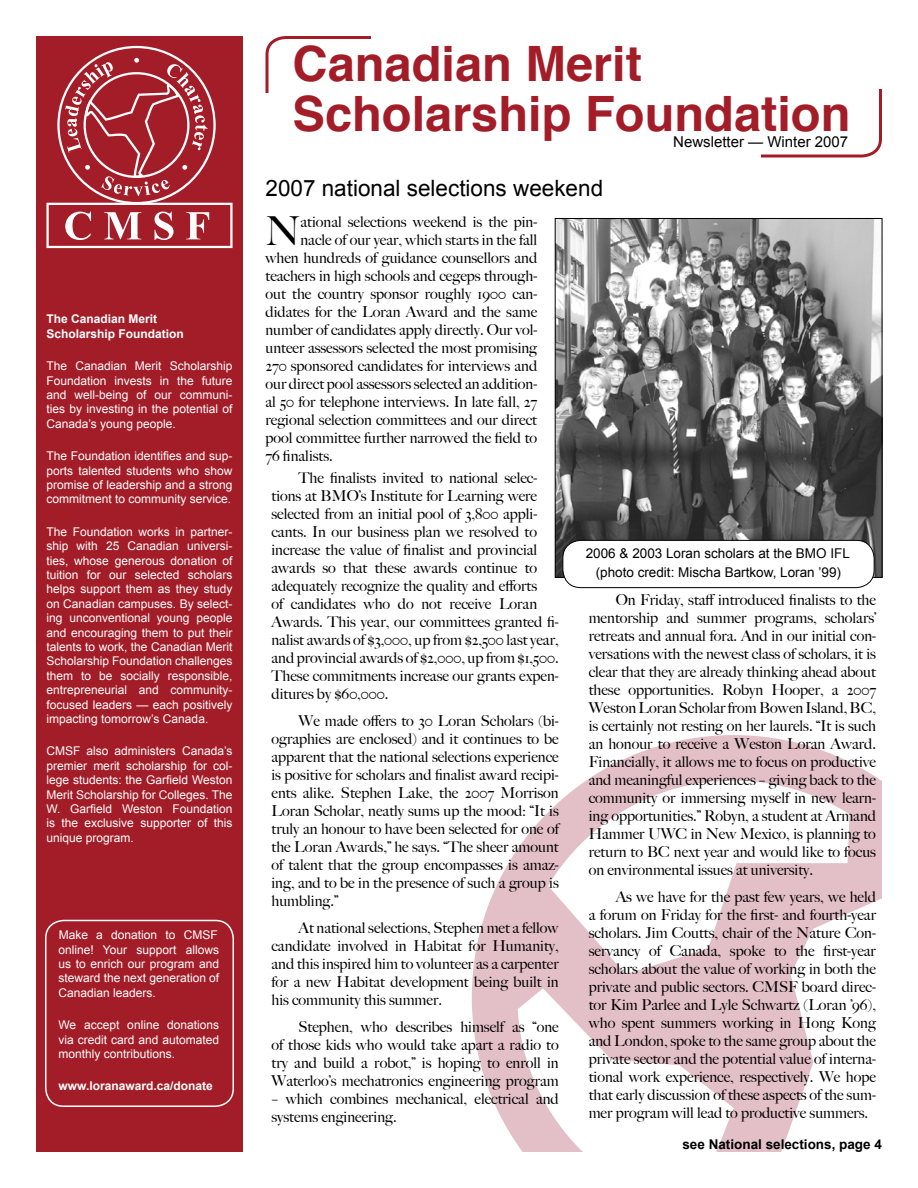
<style>
.page{position:relative;width:918px;height:1188px;background:#fff}
.page>*{position:absolute;margin:0;border:0;box-sizing:border-box;transform-origin:0 0}
.t1{font:700 48.75px/49.5px "Helvetica";color:#a31d28}
.t2{font:500 40.05px "Big Caslon";color:#000}
.t3{font:22.5px "Arial";color:#000}
.t4{font:500 15px/18px "Big Caslon";color:#000;text-align:justify}
.t5{font:15px "Arial";color:#000}
.t6{font:13.5px/19.2px "Arial";color:#000;text-align:center}
.t7{font:700 13.5px "Arial";color:#000}
.t8{font:12px/14.4px "Arial";color:#fff;text-align:justify}
.t9{font:700 12px/14.4px "Arial";color:#fff}
</style>
<div class="page">
<img style="left:472px;top:735px;width:410px;height:417px">
<div style="left:37px;top:37px;width:205px;height:1114px;background:#a31d28"></div>
<div style="left:36px;top:36px;width:207px;height:1116px;border:2px solid #a31d28"></div>
<div style="left:45px;top:920px;width:189px;height:187px;border:2px solid #fff;border-radius:18px"></div>
<img style="left:557px;top:220px;width:323px;height:356px">
<div style="left:563px;top:540px;width:311px;height:48px;background:#fff;border-radius:18px"></div>
<div style="left:562px;top:540px;width:312px;height:48px;border:1px solid #000;border-radius:18px"></div>
<svg style="left:46px;top:46px;width:187px;height:202px"></svg>
<p class="t9" style="left:46px;top:312px;width:139px">The Canadian Merit<br>Scholarship Foundation</p>
<p class="t8" style="left:46px;top:359px;width:187px">The Canadian Merit Scholarship Foundation invests in the future and well-being of our communi&shy;ties by investing in the potential of Canada’s young people.</p>
<p class="t8" style="left:46px;top:449px;width:187px">The Foundation identifies and sup&shy;ports talented students who show promise of leadership and a strong commitment to community service.</p>
<p class="t8" style="left:46px;top:524px;width:187px">The Foundation works in partner&shy;ship with 25 Canadian universi&shy;ties, whose generous donation of tuition for our selected scholars helps support them as they study on Canadian campuses. By select&shy;ing unconventional young people and encouraging them to put their talents to work, the Canadian Merit Scholarship Foundation challenges them to be socially responsible, entrepreneurial and community&shy;focused leaders — each positively impacting tomorrow’s Canada.</p>
<p class="t8" style="left:46px;top:744px;width:187px">CMSF also administers Canada’s premier merit scholarship for col&shy;lege students: the Garfield Weston Merit Scholarship for Colleges. The W. Garfield Weston Foundation is the exclusive supporter of this unique program.</p>
<p class="t8" style="left:58px;top:928px;width:162px;text-align:left">Make a donation to CMSF online! Your support allows us to enrich our program and steward the next generation of<br>Canadian leaders.</p>
<p class="t8" style="left:58px;top:1018px;width:162px">We accept online donations via credit card and automated monthly contributions.</p>
<p class="t9" style="left:58px;top:1079px;width:156px">www.loranaward.ca/donate</p>
<h1 class="t1" style="left:292px;top:37px;width:559px">Canadian Merit<br>Scholarship Foundation</h1>
<p class="t5" style="left:673px;top:133px;width:177px">Newsletter — Winter 2007</p>
<h3 class="t3" style="left:266px;top:176px;width:339px">2007 national selections weekend</h3>
<h2 class="t2" style="left:266px;top:207px;width:37px">N</h2>
<p class="t4" style="left:301px;top:213px;width:238px">ational selections weekend is the pin-</p>
<p class="t4" style="left:301px;top:231px;width:238px">nacle of our year, which starts in the fall</p>
<p class="t4" style="left:266px;top:249px;width:273px">when hundreds of guidance counsellors and</p>
<p class="t4" style="left:266px;top:267px;width:273px">teachers in high schools and cegeps through-</p>
<p class="t4" style="left:266px;top:285px;width:273px">out the country sponsor roughly 1900 can-</p>
<p class="t4" style="left:266px;top:303px;width:273px">didates for the Loran Award and the same</p>
<p class="t4" style="left:266px;top:321px;width:273px">number of candidates apply directly. Our vol-</p>
<p class="t4" style="left:266px;top:339px;width:273px">unteer assessors selected the most promising</p>
<p class="t4" style="left:266px;top:357px;width:273px">270 sponsored candidates for interviews and</p>
<p class="t4" style="left:266px;top:375px;width:273px">our direct pool assessors selected an addition-</p>
<p class="t4" style="left:266px;top:393px;width:273px">al 50 for telephone interviews. In late fall, 27</p>
<p class="t4" style="left:266px;top:411px;width:273px">regional selection committees and our direct</p>
<p class="t4" style="left:266px;top:429px;width:273px">pool committee further narrowed the field to</p>
<p class="t4" style="left:266px;top:447px;width:69px">76 finalists.</p>
<p class="t4" style="left:272px;top:469px;width:289px;text-align:left;text-indent:27px">The finalists invited to national selec&shy;tions at BMO’s Institute for Learning were selected from an initial pool of 3,800 appli&shy;cants. In our business plan we resolved to increase the value of finalist and provincial awards so that these awards continue to adequately recognize the quality and efforts<br>of candidates who do not receive Loran Awards. This year, our committees granted fi&shy;nalist awards of $3,000, up from $2,500 last year, and provincial awards of $2,000, up from $1,500.<br>These commitments increase our grants expen&shy;ditures by $60,000.</p>
<p class="t4" style="left:272px;top:712px;width:289px;text-indent:27px">We made offers to 30 Loran Scholars (bi&shy;ographies are enclosed) and it continues to be apparent that the national selections experience is positive for scholars and finalist award recipi&shy;ents alike. Stephen Lake, the 2007 Morrison Loran Scholar, neatly sums up the mood: “It is truly an honour to have been selected for one of the Loran Awards,” he says. “The sheer amount of talent that the group encompasses is amaz&shy;ing, and to be in the presence of such a group is humbling.”</p>
<p class="t4" style="left:272px;top:919px;width:289px;text-indent:27px">At national selections, Stephen met a fellow candidate involved in Habitat for Humanity, and this inspired him to volunteer as a carpenter for a new Habitat development being built in his community this summer.</p>
<p class="t4" style="left:272px;top:1018px;width:289px;text-indent:27px">Stephen, who describes himself as “one of those kids who would take apart a radio to try and build a robot,” is hoping to enroll in Waterloo’s mechatronics engineering program</p>
<p class="t4" style="left:272px;top:1090px;width:289px">– which combines mechanical, electrical and systems engineering.</p>
<p class="t6" style="left:586px;top:544px;width:266px">2006 &amp; 2003 Loran scholars at the BMO IFL (photo credit: Mischa Bartkow, Loran ’99)</p>
<p class="t4" style="left:589px;top:590px;width:289px;text-indent:27px">On Friday, staff introduced finalists to the mentorship and summer programs, scholars’ retreats and annual fora. And in our initial con&shy;versations with the newest class of scholars, it is clear that they are already thinking ahead about these opportunities. Robyn Hooper, a 2007<br>Weston Loran Scholar from Bowen Island, BC, is certainly not resting on her laurels. “It is such an honour to receive a Weston Loran Award.<br>Financially, it allows me to focus on productive and meaningful experiences – giving back to the community or immersing myself in new learn&shy;ing opportunities.” Robyn, a student at Armand Hammer UWC in New Mexico, is planning to return to BC next year and would like to focus on environmental issues at university.</p>
<p class="t4" style="left:589px;top:887px;width:289px;text-indent:27px">As we have for the past few years, we held a forum on Friday for the first- and fourth-year scholars. Jim Coutts, chair of the Nature Con&shy;servancy of Canada, spoke to the first-year scholars about the value of working in both the private and public sectors. CMSF board direc&shy;tor Kim Parlee and Lyle Schwartz (Loran ’96), who spent summers working in Hong Kong and London, spoke to the same group about the private sector and the potential value of interna&shy;tional work experience, respectively. We hope that early discussion of these aspects of the sum&shy;mer program will lead to productive summers.</p>
<p class="t7" style="left:682px;top:1136px;width:201px">see National selections, page 4</p>
</div>
